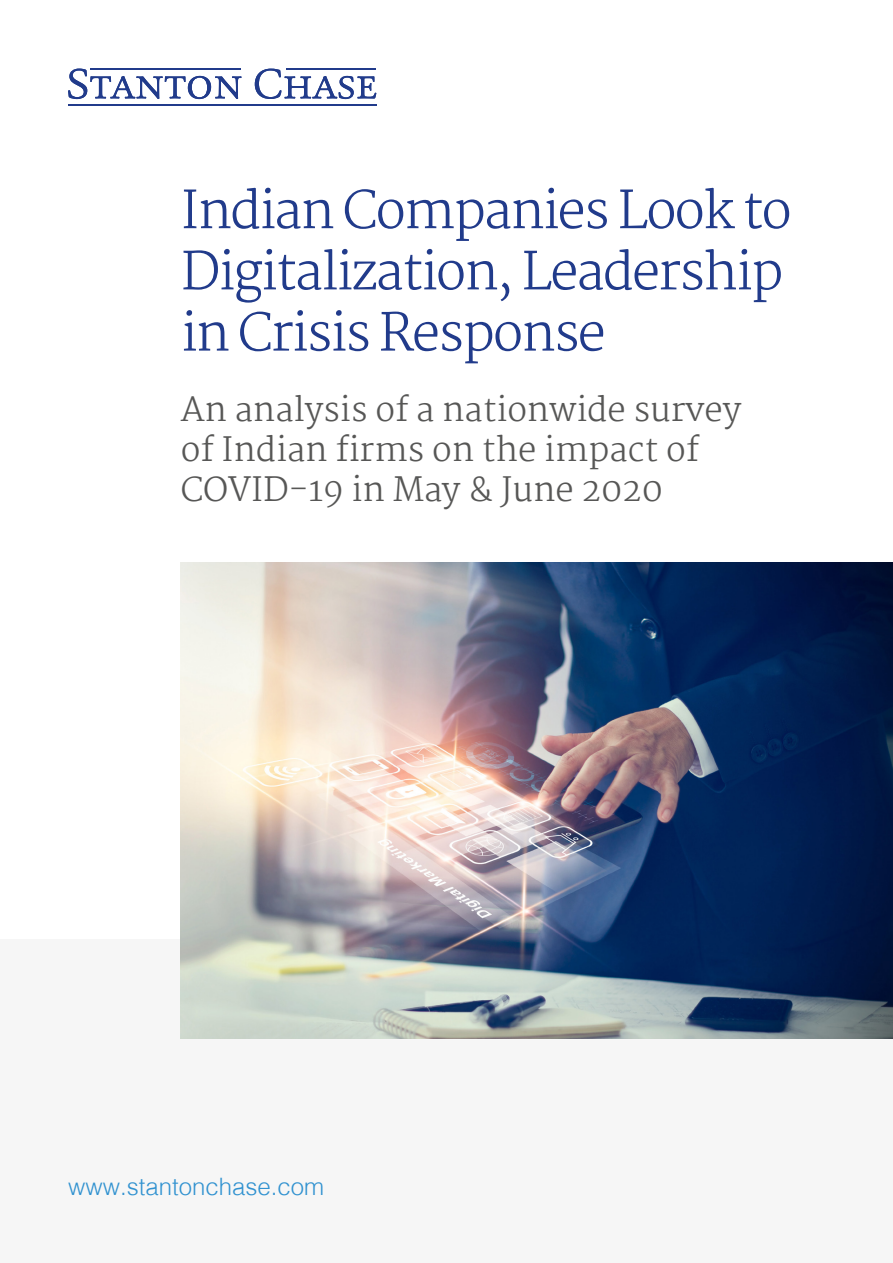
<style>
.page{position:relative;width:893px;height:1263px;background:#fff}
.page>*{position:absolute;margin:0;border:0;box-sizing:border-box;transform-origin:0 0}
.t1{font:300 51px/61.2px "Martel";letter-spacing:-.04em;color:#213b8b}
.t2{font:300 33px/39.6px "Martel";color:#575756}
.t3{font:300 24px "Helvetica";color:#3192d0}
</style>
<div class="page">
<div style="left:0;top:939px;width:893px;height:324px;background:#f6f6f6"></div>
<img style="left:181px;top:562px;width:712px;height:476px">
<svg style="left:68px;top:69px;width:173px;height:30px"></svg>
<svg style="left:255px;top:69px;width:121px;height:30px"></svg>
<hr style="left:68px;top:104px;width:308px;height:2px;background:#213b8b">
<hr style="left:90px;top:68px;width:151px;height:2px;background:#213b8b">
<hr style="left:286px;top:68px;width:90px;height:2px;background:#213b8b">
<h1 class="t1" style="left:181px;top:180px;width:612px">Indian Companies Look to<br>Digitalization, Leadership in Crisis Response</h1>
<p class="t2" style="left:181px;top:390px;width:562px">An analysis of a nationwide survey of Indian firms on the impact of<br>COVID-19 in May &amp; June 2020</p>
<p class="t3" style="left:68px;top:1166px;width:258px">www.stantonchase.com</p>
</div>
